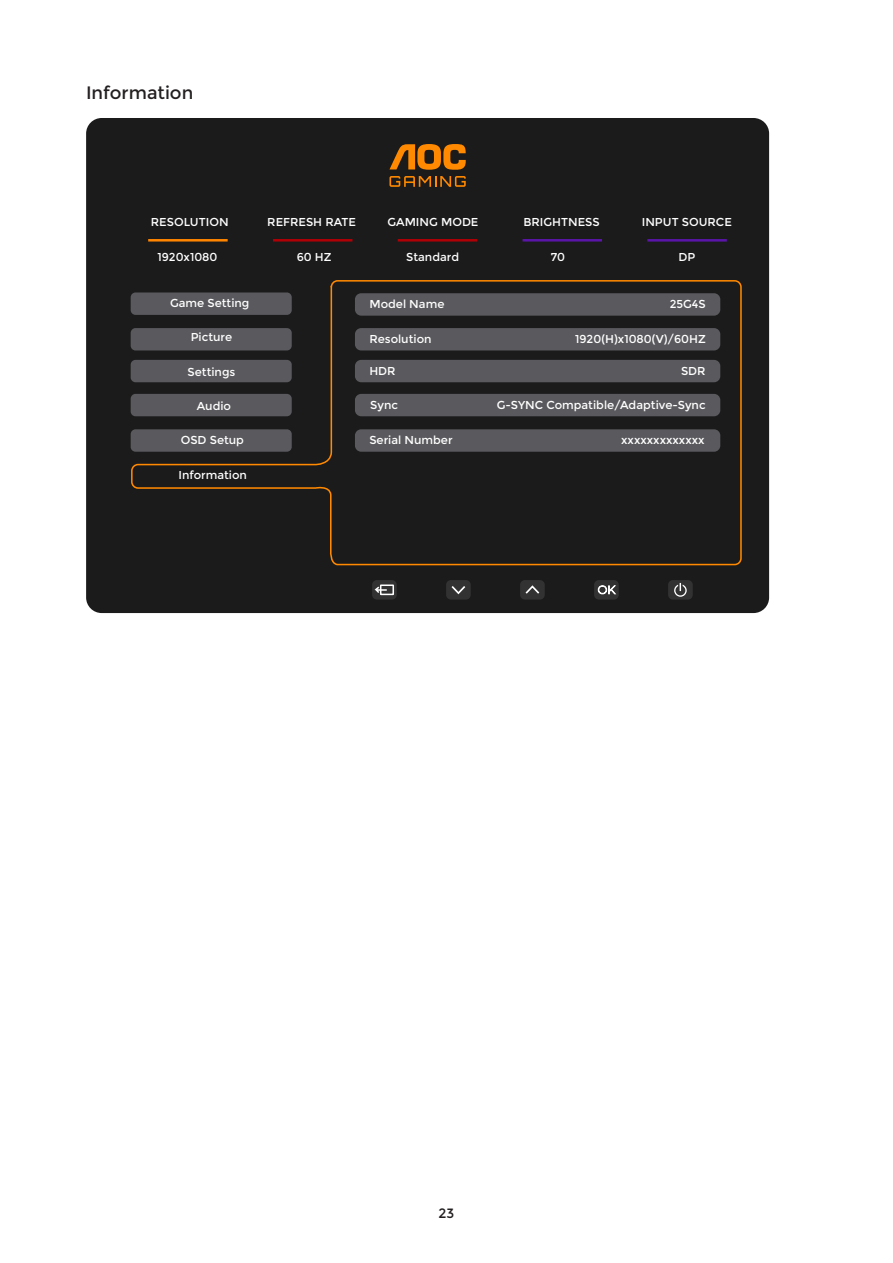
<style>
.page{position:relative;width:893px;height:1263px;background:#fff}
.page>*{position:absolute;margin:0;border:0;box-sizing:border-box;transform-origin:0 0}
.Heading_3{font:18px "Montserrat";color:#231f20}
.t1{font:13.5px "Montserrat";color:#231f20}
.t2{font:11.4px "Montserrat";color:#fff}
</style>
<div class="page">
<div style="left:86px;top:118px;width:683px;height:495px;background:#1c1b1c;border-radius:16px"></div>
<svg style="left:389px;top:176px;width:77px;height:11px"></svg>
<svg style="left:389px;top:144px;width:77px;height:26px"></svg>
<div style="left:446px;top:580px;width:25px;height:20px;background:#383838;border-radius:5px"></div>
<svg style="left:451px;top:586px;width:14px;height:9px"></svg>
<div style="left:520px;top:580px;width:25px;height:20px;background:#383838;border-radius:5px"></div>
<svg style="left:525px;top:585px;width:15px;height:9px"></svg>
<div style="left:594px;top:580px;width:25px;height:20px;background:#383838;border-radius:5px"></div>
<svg style="left:597px;top:585px;width:19px;height:10px"></svg>
<div style="left:668px;top:580px;width:25px;height:20px;background:#383838;border-radius:5px"></div>
<svg style="left:674px;top:583px;width:13px;height:14px"></svg>
<div style="left:372px;top:580px;width:25px;height:20px;background:#383838;border-radius:5px"></div>
<div style="left:380px;top:584px;width:14px;height:11px;border:2px solid #fff"></div>
<svg style="left:374px;top:585px;width:14px;height:10px"></svg>
<hr style="left:273px;top:239px;width:79px;height:3px;background:#b00006">
<hr style="left:398px;top:239px;width:79px;height:3px;background:#b00006">
<hr style="left:523px;top:239px;width:79px;height:3px;background:#5a15a8">
<hr style="left:148px;top:239px;width:80px;height:3px;background:#ff8400">
<svg style="left:130px;top:280px;width:612px;height:286px"></svg>
<hr style="left:647px;top:239px;width:80px;height:3px;background:#5a15a8">
<p class="Heading_3" style="left:86px;top:82px;width:109px">Information</p>
<p class="t2" style="left:151px;top:215px;width:79px">RESOLUTION</p>
<p class="t2" style="left:157px;top:251px;width:62px">1920x1080</p>
<p class="t2" style="left:170px;top:296px;width:81px">Game Setting</p>
<p class="t2" style="left:191px;top:331px;width:43px">Picture</p>
<p class="t2" style="left:188px;top:365px;width:49px">Settings</p>
<p class="t2" style="left:197px;top:399px;width:36px">Audio</p>
<p class="t2" style="left:181px;top:434px;width:65px">OSD Setup</p>
<p class="t2" style="left:179px;top:468px;width:70px">Information</p>
<p class="t2" style="left:267px;top:215px;width:90px">REFRESH RATE</p>
<p class="t2" style="left:297px;top:251px;width:36px">60 HZ</p>
<p class="t2" style="left:387px;top:215px;width:92px">GAMING MODE</p>
<p class="t2" style="left:406px;top:251px;width:54px">Standard</p>
<p class="t2" style="left:523px;top:215px;width:78px">BRIGHTNESS</p>
<p class="t2" style="left:551px;top:251px;width:16px">70</p>
<p class="t2" style="left:642px;top:215px;width:92px">INPUT SOURCE</p>
<p class="t2" style="left:679px;top:251px;width:18px">DP</p>
<p class="t2" style="left:369px;top:297px;width:77px">Model Name</p>
<p class="t2" style="left:670px;top:297px;width:37px">25G4S</p>
<p class="t2" style="left:369px;top:332px;width:64px">Resolution</p>
<p class="t2" style="left:575px;top:332px;width:132px">1920(H)x1080(V)/60HZ</p>
<p class="t2" style="left:369px;top:364px;width:28px">HDR</p>
<p class="t2" style="left:681px;top:364px;width:26px">SDR</p>
<p class="t2" style="left:370px;top:398px;width:29px">Sync</p>
<p class="t2" style="left:497px;top:398px;width:210px">G-SYNC Compatible/Adaptive-Sync</p>
<p class="t2" style="left:369px;top:433px;width:85px">Serial Number</p>
<p class="t2" style="left:621px;top:433px;width:85px">xxxxxxxxxxxxx</p>
<p class="t1" style="left:439px;top:1205px;width:17px">23</p>
</div>
